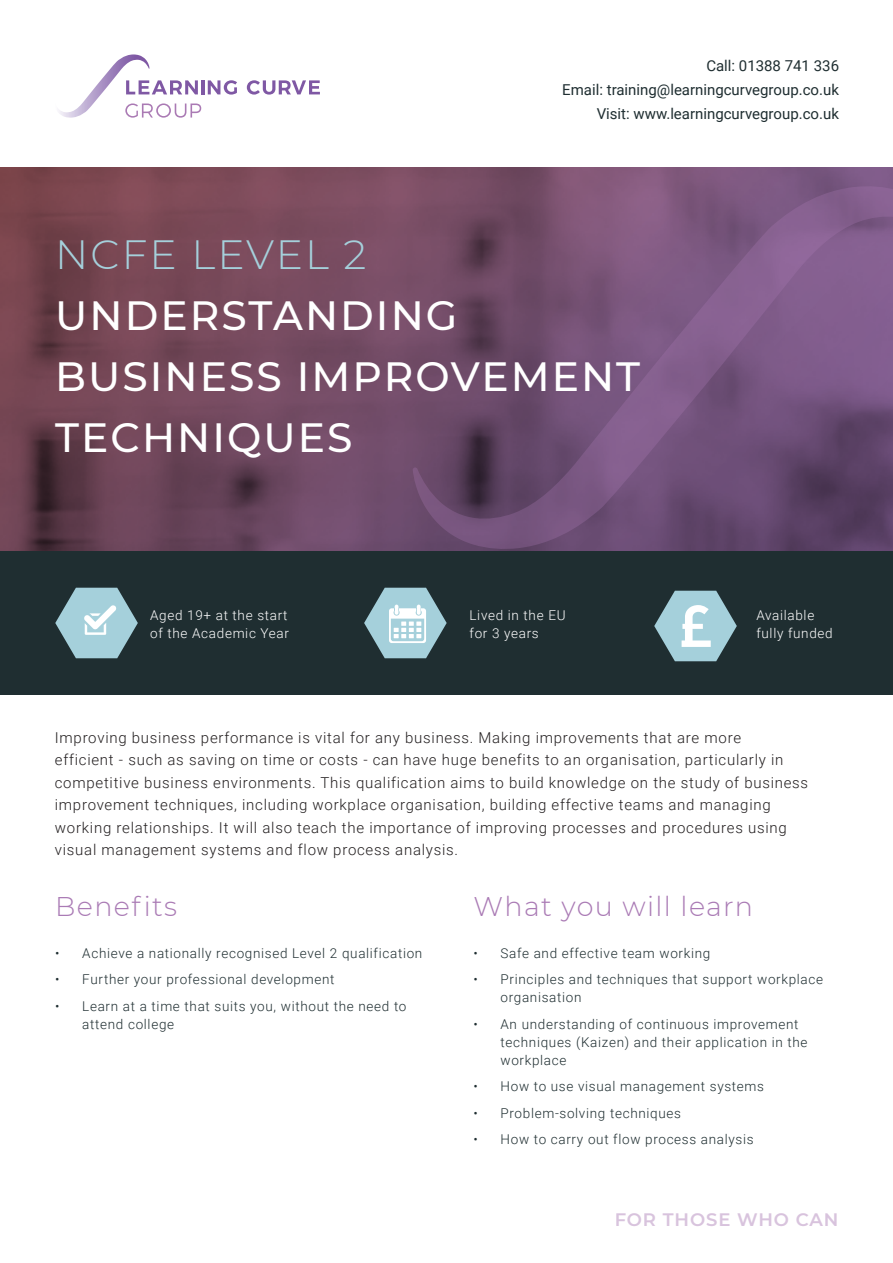
<style>
.page{position:relative;width:893px;height:1263px;background:#fff}
.page>*{position:absolute;margin:0;border:0;box-sizing:border-box;transform-origin:0 0}
.t1{font:500 40.8px/61.2px "Montserrat";letter-spacing:.05em;color:#fff}
.t2{font:300 40.8px "Montserrat";letter-spacing:.05em;color:#a5d0db}
.t3{font:300 27px "Montserrat";letter-spacing:.05em;color:#aa7bb5}
.t4{font:600 18px "Montserrat";letter-spacing:.05em;color:#aa7bb5}
.t5{font:300 15px/22.5px "Roboto";letter-spacing:.05em;color:#231f20}
.t6{font:15px/24px "Roboto";color:#1f2e31;text-align:right}
.t7{font:300 13.5px/18px "Roboto";letter-spacing:.05em;color:#1f2e31}
.flow_chart_copy{font:300 13.5px/18px "Roboto";letter-spacing:.05em;color:#fff}
</style>
<div class="page">
<hr style="left:201px;top:80px;width:3px;height:14px;background:#7f58a4">
<svg style="left:208px;top:80px;width:29px;height:15px"></svg>
<svg style="left:247px;top:80px;width:73px;height:15px"></svg>
<svg style="left:59px;top:54px;width:142px;height:64px"></svg>
<svg style="left:0;top:167px;width:893px;height:384px;background:#73485c"></svg>
<div style="left:0;top:551px;width:893px;height:143px;background:#1f2e31"></div>
<svg style="left:55px;top:588px;width:83px;height:70px"></svg>
<svg style="left:654px;top:591px;width:83px;height:70px"></svg>
<svg style="left:413px;top:185px;width:480px;height:365px;background:#735177"></svg>
<svg style="left:364px;top:588px;width:83px;height:70px"></svg>
<p class="t6" style="left:562px;top:53px;width:278px">Call: 01388 741 336<br>Email: training@learningcurvegroup.co.uk<br>Visit: www.learningcurvegroup.co.uk</p>
<p class="t2" style="left:55px;top:226px;width:313px">NCFE LEVEL 2</p>
<p class="t1" style="left:55px;top:283px;width:586px">UNDERSTANDING<br>BUSINESS IMPROVEMENT<br>TECHNIQUES</p>
<p class="flow_chart_copy" style="left:150px;top:605px;width:140px">Aged 19+ at the start of the Academic Year</p>
<p class="flow_chart_copy" style="left:469px;top:606px;width:98px">Lived in the EU for 3 years</p>
<p class="flow_chart_copy" style="left:150px;top:608px;width:172px">Aged 19+ at the beginning of the academic year</p>
<p class="flow_chart_copy" style="left:469px;top:610px;width:98px">Lived in the EU for 3 years</p>
<p class="flow_chart_copy" style="left:756px;top:606px;width:78px">Available fully funded</p>
<p class="flow_chart_copy" style="left:756px;top:610px;width:78px">Available fully funded</p>
<p class="t5" style="left:55px;top:725px;width:755px">Improving business performance is vital for any business. Making improvements that are more<br>efficient - such as saving on time or costs - can have huge benefits to an organisation, particularly in competitive business environments. This qualification aims to build knowledge on the study of business improvement techniques, including workplace organisation, building effective teams and managing working relationships. It will also teach the importance of improving processes and procedures using visual management systems and flow process analysis.</p>
<p class="t3" style="left:55px;top:888px;width:123px">Benefits</p>
<p class="t3" style="left:474px;top:888px;width:281px">What you will learn</p>
<p class="t7" style="left:55px;top:943px;width:369px">• Achieve a nationally recognised Level 2 qualification</p>
<p class="t7" style="left:55px;top:970px;width:281px">• Further your professional development</p>
<p class="t7" style="left:82px;top:996px;width:326px;text-indent:-27px">• Learn at a time that suits you, without the need to attend college</p>
<p class="t7" style="left:473px;top:943px;width:238px">• Safe and effective team working</p>
<p class="t7" style="left:500px;top:970px;width:324px;text-indent:-27px">• Principles and techniques that support workplace organisation</p>
<p class="t7" style="left:500px;top:1014px;width:308px;text-indent:-27px">• An understanding of continuous improvement techniques (Kaizen) and their application in the workplace</p>
<p class="t7" style="left:473px;top:1077px;width:292px">• How to use visual management systems</p>
<p class="t7" style="left:473px;top:1103px;width:209px">• Problem-solving techniques</p>
<p class="t7" style="left:473px;top:1130px;width:282px">• How to carry out flow process analysis</p>
<p class="t4" style="left:615px;top:1207px;width:225px">FOR THOSE WHO CAN</p>
</div>
